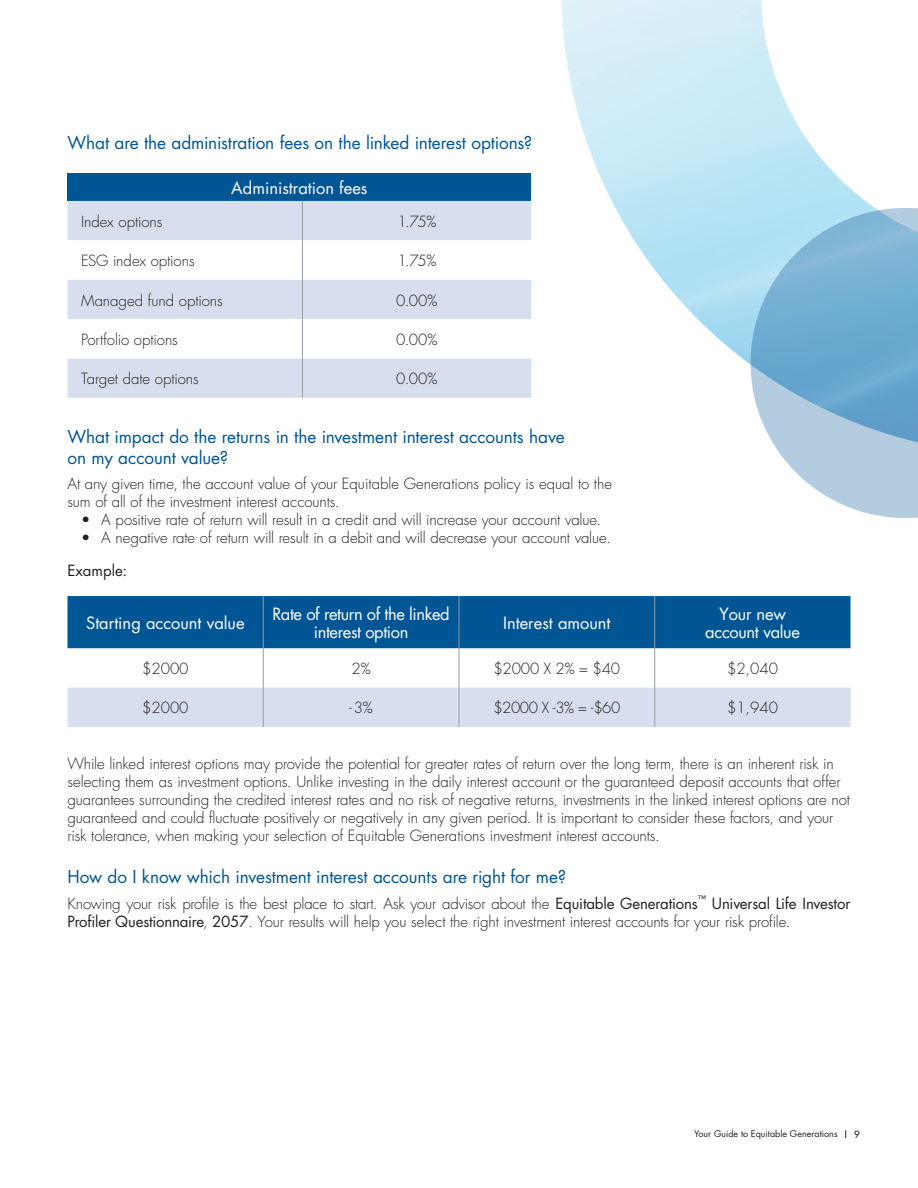
<style>
.page{position:relative;width:918px;height:1188px;background:#fff}
.page>*{position:absolute;margin:0;border:0;box-sizing:border-box;transform-origin:0 0}
.t1{font:17.25px/21px "Futura Std";letter-spacing:-.005em;color:#005595}
.t2{font:16.5px "Futura Std";color:#fff}
.t3{font:16.5px/18px "Futura Std";letter-spacing:-.025em;color:#fff;text-align:center}
.t4{font:16.5px/18px "Futura Std";letter-spacing:-.02em;color:#fff;text-align:center}
.t5{font:300 15px/18px "Futura Std";letter-spacing:-.005em;color:#231f20}
.t6{font:15px "Futura Std";color:#231f20}
.t7{font:500 9.75px "Futura Std";color:#231f20}
.t8{font:9px "Futura Std";color:#231f20}
.t9{font:8.7px "Futura Std";color:#231f20}
.s1{font-weight:400}
</style>
<div class="page">
<img style="left:520px;top:0;width:355px;height:398px">
<svg style="left:751px;top:208px;width:167px;height:310px;background:#95c1dc"></svg>
<div style="left:68px;top:174px;width:463px;height:27px;background:#005595"></div>
<div style="left:68px;top:201px;width:463px;height:197px;background:#d7dfee"></div>
<svg style="left:68px;top:240px;width:463px;height:118px"></svg>
<hr style="left:302px;top:201px;width:1px;height:39px;background:#959ca1">
<hr style="left:302px;top:240px;width:1px;height:40px;background:#959ca1">
<hr style="left:302px;top:280px;width:1px;height:39px;background:#959ca1">
<hr style="left:302px;top:319px;width:1px;height:39px;background:#959ca1">
<hr style="left:302px;top:358px;width:1px;height:40px;background:#959ca1">
<div style="left:68px;top:596px;width:782px;height:52px;background:#005595"></div>
<div style="left:68px;top:688px;width:782px;height:39px;background:#d7dfee"></div>
<hr style="left:263px;top:648px;width:1px;height:40px;background:#959ca1">
<hr style="left:263px;top:688px;width:1px;height:39px;background:#959ca1">
<hr style="left:459px;top:648px;width:1px;height:40px;background:#959ca1">
<hr style="left:459px;top:688px;width:1px;height:39px;background:#959ca1">
<hr style="left:654px;top:648px;width:1px;height:40px;background:#959ca1">
<hr style="left:654px;top:688px;width:1px;height:39px;background:#959ca1">
<hr style="left:263px;top:596px;width:1px;height:52px;background:#959ca1">
<hr style="left:459px;top:596px;width:1px;height:52px;background:#959ca1">
<hr style="left:654px;top:596px;width:1px;height:52px;background:#959ca1">
<p class="t1" style="left:68px;top:133px;width:466px">What are the administration fees on the linked interest options?</p>
<p class="t2" style="left:231px;top:178px;width:138px">Administration fees</p>
<p class="t5" style="left:81px;top:213px;width:83px">Index options</p>
<p class="t5" style="left:397px;top:213px;width:41px">1.75%</p>
<p class="t5" style="left:81px;top:252px;width:115px">ESG index options</p>
<p class="t5" style="left:397px;top:252px;width:41px">1.75%</p>
<p class="t5" style="left:81px;top:292px;width:143px">Managed fund options</p>
<p class="t5" style="left:396px;top:292px;width:43px">0.00%</p>
<p class="t5" style="left:81px;top:331px;width:98px">Portfolio options</p>
<p class="t5" style="left:396px;top:331px;width:43px">0.00%</p>
<p class="t5" style="left:81px;top:370px;width:119px">Target date options</p>
<p class="t5" style="left:396px;top:370px;width:43px">0.00%</p>
<p class="t1" style="left:68px;top:427px;width:499px">What impact do the returns in the investment interest accounts have on my account value?</p>
<p class="t5" style="left:68px;top:475px;width:546px">At any given time, the account value of your Equitable Generations policy is equal to the sum of all of the investment interest accounts.</p>
<p class="t5" style="left:81px;top:511px;width:522px">• A positive rate of return will result in a credit and will increase your account value.</p>
<p class="t5" style="left:81px;top:529px;width:532px">• A negative rate of return will result in a debit and will decrease your account value.</p>
<p class="t6" style="left:68px;top:561px;width:61px">Example:</p>
<p class="t2" style="left:86px;top:612px;width:160px">Starting account value</p>
<p class="t3" style="left:272px;top:605px;width:179px">Rate of return of the linked interest option</p>
<p class="t2" style="left:503px;top:612px;width:109px">Interest amount</p>
<p class="t4" style="left:705px;top:605px;width:96px">Your new account value</p>
<p class="t5" style="left:142px;top:660px;width:48px">$2000</p>
<p class="t5" style="left:351px;top:660px;width:21px">2%</p>
<p class="t5" style="left:494px;top:660px;width:128px">$2000 X 2% = $40</p>
<p class="t5" style="left:727px;top:660px;width:53px">$2,040</p>
<p class="t5" style="left:142px;top:699px;width:48px">$2000</p>
<p class="t5" style="left:349px;top:699px;width:25px">-3%</p>
<p class="t5" style="left:493px;top:699px;width:129px">$2000 X -3% = -$60</p>
<p class="t5" style="left:727px;top:699px;width:53px">$1,940</p>
<p class="t5" style="left:68px;top:755px;width:784px">While linked interest options may provide the potential for greater rates of return over the long term, there is an inherent risk in selecting them as investment options. Unlike investing in the daily interest account or the guaranteed deposit accounts that offer guarantees surrounding the credited interest rates and no risk of negative returns, investments in the linked interest options are not guaranteed and could fluctuate positively or negatively in any given period. It is important to consider these factors, and your risk tolerance, when making your selection of Equitable Generations investment interest accounts.</p>
<p class="t1" style="left:68px;top:866px;width:500px">How do I know which investment interest accounts are right for me?</p>
<p class="t5" style="left:68px;top:895px;width:632px">Knowing your risk profile is the best place to start. Ask your advisor about the <span class="s1">Equitable Generations</span></p>
<p class="t9" style="left:698px;top:893px;width:10px">™</p>
<p class="t5" style="left:68px;top:895px;width:785px;text-indent:644px"><span class="s1">Universal Life Investor<br>Profiler Questionnaire</span>, <span class="s1">2057</span>. Your results will help you select the right investment interest accounts for your risk profile.</p>
<p class="t8" style="left:694px;top:1128px;width:145px">Your Guide to Equitable Generations</p>
<p class="t7" style="left:854px;top:1128px;width:7px">9</p>
</div>
